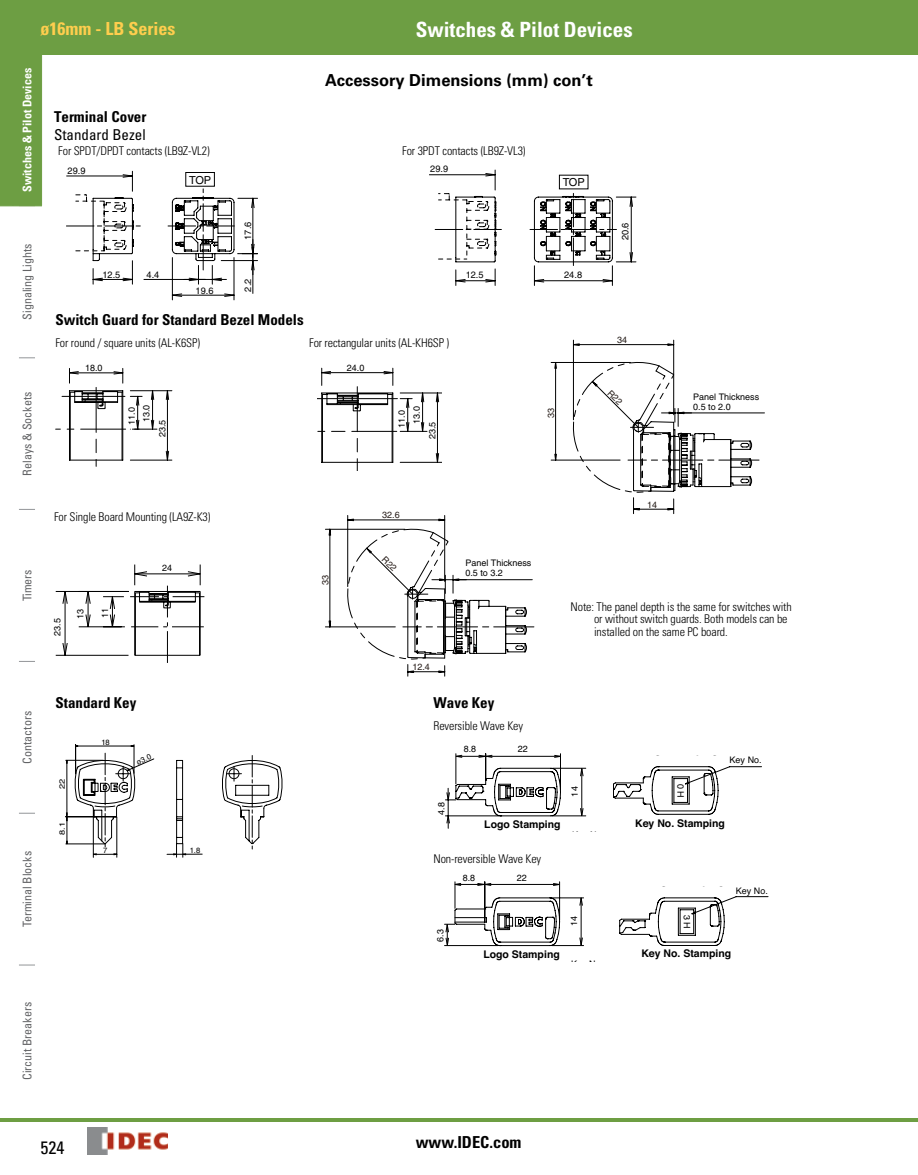
<style>
.page{position:relative;width:918px;height:1175px;background:#fff}
.page>*{position:absolute;margin:0;border:0;box-sizing:border-box;transform-origin:0 0}
.t1{font:700 condensed 21px "Univers LT Std";color:#fff}
.t2{font:700 condensed 18px "Univers LT Std";color:#ffce4e}
.t3{font:condensed 18px "Univers LT Std";color:#000}
.t4{font:700 16.5px "Univers LT Std";color:#000}
.t5{font:700 condensed 16.5px "Univers LT Std";color:#000}
.t6{font:700 condensed 15px "Univers LT Std";color:#000}
.t7{font:condensed 15px "Univers LT Std";color:#000}
.t8{font:300 condensed 12px/12.8px "Univers LT Std";letter-spacing:-.01em;color:#000}
.t9{font:condensed 12px "Univers LT Std";color:#636466}
.t10{font:700 condensed 12px "Univers LT Std";color:#fff}
.t11{font:10.95px "Helvetica";letter-spacing:-.02em;color:#000}
.t12{font:700 10.5px "Helvetica";color:#000}
.t13{font:9.3px "Helvetica";color:#000}
.t14{font:9px/10.5px "Helvetica";color:#000}
.t15{font:9px/10.5px "Helvetica";color:#000100}
.t16{font:9px "Helvetica";color:#241a16}
.t17{font:9px "Helvetica";color:#231a16}
.t18{font:7.65px "Helvetica";color:#000}
.t19{font:7.65px "Helvetica";color:#000;scale:1.2 1}
</style>
<div class="page">
<svg style="left:19px;top:357px;width:16px;height:1px"></svg>
<svg style="left:19px;top:509px;width:16px;height:1px"></svg>
<svg style="left:19px;top:661px;width:16px;height:1px"></svg>
<svg style="left:19px;top:813px;width:16px;height:1px"></svg>
<svg style="left:19px;top:964px;width:16px;height:1px"></svg>
<img style="left:88px;top:1127px;width:80px;height:27px">
<div style="left:0;top:54px;width:42px;height:153px;background:#6d9e43"></div>
<hr style="left:13px;top:54px;width:1px;height:152px;background:#6d9e43">
<hr style="left:41px;top:54px;width:1px;height:152px;background:#6d9e43">
<svg style="left:883px;top:54px;width:16px;height:1px"></svg>
<div style="left:0;top:0;width:918px;height:54px;background:#6d9e43"></div>
<hr style="left:0;top:1118px;width:918px;height:3px;background:#6d9e43">
<hr style="left:429px;top:174px;width:66px;height:1px;background:#000">
<svg style="left:432px;top:170px;width:204px;height:115px"></svg>
<hr style="left:56px;top:591px;width:73px;height:1px;background:#000">
<hr style="left:56px;top:655px;width:73px;height:1px;background:#000">
<svg style="left:62px;top:564px;width:142px;height:99px"></svg>
<hr style="left:400px;top:393px;width:41px;height:1px;background:#000">
<hr style="left:400px;top:462px;width:41px;height:1px;background:#000">
<svg style="left:318px;top:368px;width:121px;height:103px"></svg>
<hr style="left:172px;top:257px;width:1px;height:43px;background:#000">
<hr style="left:234px;top:257px;width:1px;height:43px;background:#000">
<svg style="left:66px;top:171px;width:192px;height:126px"></svg>
<div style="left:185px;top:172px;width:30px;height:15px;border:1px solid #000"></div>
<hr style="left:130px;top:390px;width:42px;height:1px;background:#000">
<hr style="left:130px;top:460px;width:42px;height:1px;background:#000">
<svg style="left:56px;top:368px;width:113px;height:98px"></svg>
<hr style="left:66px;top:843px;width:39px;height:1px;background:#000">
<hr style="left:66px;top:816px;width:51px;height:1px;background:#000">
<hr style="left:66px;top:760px;width:37px;height:1px;background:#000">
<svg style="left:66px;top:759px;width:2px;height:86px"></svg>
<svg style="left:74px;top:744px;width:208px;height:113px"></svg>
<svg style="left:445px;top:753px;width:317px;height:76px"></svg>
<svg style="left:444px;top:881px;width:324px;height:66px"></svg>
<svg style="left:325px;top:515px;width:209px;height:161px"></svg>
<svg style="left:551px;top:340px;width:214px;height:174px"></svg>
<h2 class="t2" style="left:40px;top:18px;width:136px">ø16mm - LB Series</h2>
<h1 class="t1" style="left:416px;top:17px;width:219px">Switches &amp; Pilot Devices</h1>
<p class="t10" style="left:20px;top:192px;width:126px;rotate:-90deg">Switches &amp; Pilot Devices</p>
<p class="t6" style="left:54px;top:107px;width:94px">Terminal Cover</p>
<p class="t7" style="left:54px;top:125px;width:93px">Standard Bezel</p>
<h3 class="t4" style="left:325px;top:70px;width:269px">Accessory Dimensions (mm) con’t</h3>
<p class="t8" style="left:58px;top:144px;width:153px">For SPDT/DPDT contacts (LB9Z-VL2)</p>
<p class="t8" style="left:402px;top:144px;width:125px">For 3PDT contacts (LB9Z-VL3)</p>
<p class="t13" style="left:68px;top:166px;width:20px">29.9</p>
<p class="t11" style="left:189px;top:173px;width:24px">TOP</p>
<p class="t13" style="left:243px;top:240px;width:20px;rotate:-90deg">17.6</p>
<p class="t13" style="left:430px;top:163px;width:20px">29.9</p>
<p class="t11" style="left:563px;top:176px;width:24px">TOP</p>
<p class="t13" style="left:620px;top:240px;width:20px;rotate:-90deg">20.6</p>
<p class="t9" style="left:20px;top:320px;width:77px;rotate:-90deg">Signaling Lights</p>
<p class="t9" style="left:20px;top:475px;width:85px;rotate:-90deg">Relays &amp; Sockets</p>
<p class="t9" style="left:20px;top:601px;width:33px;rotate:-90deg">Timers</p>
<p class="t9" style="left:20px;top:763px;width:54px;rotate:-90deg">Contactors</p>
<p class="t9" style="left:20px;top:927px;width:78px;rotate:-90deg">Terminal Blocks</p>
<p class="t9" style="left:20px;top:1080px;width:79px;rotate:-90deg">Circuit Breakers</p>
<p class="t13" style="left:102px;top:269px;width:20px">12.5</p>
<p class="t13" style="left:147px;top:269px;width:14px">4.4</p>
<p class="t13" style="left:196px;top:285px;width:20px">19.6</p>
<p class="t13" style="left:243px;top:291px;width:14px;rotate:-90deg">2.2</p>
<p class="t6" style="left:55px;top:311px;width:250px">Switch Guard for Standard Bezel Models</p>
<p class="t8" style="left:55px;top:336px;width:146px">For round / square units (AL-K6SP)</p>
<p class="t8" style="left:309px;top:336px;width:142px">For rectangular units (AL-KH6SP )</p>
<p class="t14" style="left:347px;top:362px;width:19px">24.0</p>
<p class="t14" style="left:396px;top:428px;width:19px;rotate:-90deg">11.0</p>
<p class="t14" style="left:85px;top:362px;width:19px">18.0</p>
<p class="t14" style="left:141px;top:422px;width:19px;rotate:-90deg">13.0</p>
<p class="t14" style="left:411px;top:424px;width:19px;rotate:-90deg">13.0</p>
<p class="t14" style="left:126px;top:425px;width:19px;rotate:-90deg">11.0</p>
<p class="t14" style="left:157px;top:437px;width:19px;rotate:-90deg">23.5</p>
<p class="t14" style="left:427px;top:439px;width:19px;rotate:-90deg">23.5</p>
<p class="t13" style="left:466px;top:269px;width:20px">12.5</p>
<p class="t13" style="left:564px;top:269px;width:20px">24.8</p>
<p class="t17" style="left:546px;top:418px;width:12px;rotate:-90deg">33</p>
<p class="t17" style="left:617px;top:335px;width:12px">34</p>
<p class="t14" style="left:693px;top:391px;width:68px">Panel Thickness<br>0.5 to 2.0</p>
<p class="t8" style="left:54px;top:511px;width:158px">For Single Board Mounting (LA9Z-K3)</p>
<p class="t14" style="left:52px;top:635px;width:19px;rotate:-90deg">23.5</p>
<p class="t14" style="left:75px;top:619px;width:12px;rotate:-90deg">13</p>
<p class="t14" style="left:100px;top:618px;width:12px;rotate:-90deg">11</p>
<p class="t14" style="left:162px;top:562px;width:12px">24</p>
<p class="t6" style="left:56px;top:694px;width:82px">Standard Key</p>
<p class="t18" style="left:101px;top:736px;width:10px">18</p>
<p class="t19" style="left:56px;top:789px;width:10px;rotate:-90deg">22</p>
<p class="t18" style="left:134px;top:757px;width:17px;rotate:-24deg">ø3.0</p>
<p class="t16" style="left:320px;top:584px;width:12px;rotate:-90deg">33</p>
<p class="t16" style="left:382px;top:510px;width:19px">32.6</p>
<p class="t15" style="left:465px;top:557px;width:68px">Panel Thickness<br>0.5 to 3.2</p>
<p class="t16" style="left:412px;top:662px;width:19px">12.4</p>
<p class="t6" style="left:434px;top:694px;width:62px">Wave Key</p>
<p class="t8" style="left:434px;top:719px;width:91px">Reversible Wave Key</p>
<p class="t14" style="left:464px;top:744px;width:14px">8.8</p>
<p class="t14" style="left:437px;top:814px;width:14px;rotate:-90deg">4.8</p>
<p class="t14" style="left:518px;top:744px;width:12px">22</p>
<p class="t17" style="left:647px;top:499px;width:12px">14</p>
<p class="t8" style="left:594px;top:600px;width:199px;text-indent:-24px">Note: The panel depth is the same for switches with or without switch guards. Both models can be installed on the same PC board.</p>
<p class="t14" style="left:570px;top:796px;width:12px;rotate:-90deg">14</p>
<p class="t14" style="left:685px;top:783px;width:16px;rotate:90deg">0 H</p>
<p class="t14" style="left:730px;top:755px;width:34px">Key No.</p>
<p class="t19" style="left:56px;top:834px;width:12px;rotate:-90deg">8.1</p>
<p class="t18" style="left:103px;top:844px;width:6px">7</p>
<p class="t18" style="left:190px;top:844px;width:12px">1.8</p>
<p class="t12" style="left:484px;top:815px;width:78px">Logo Stamping</p>
<p class="t8" style="left:434px;top:852px;width:109px">Non-reversible Wave Key</p>
<p class="t14" style="left:528px;top:858px;width:16px;rotate:90deg">0 H</p>
<p class="t14" style="left:463px;top:873px;width:14px">8.8</p>
<p class="t14" style="left:517px;top:873px;width:12px">22</p>
<p class="t14" style="left:436px;top:942px;width:14px;rotate:-90deg">6.3</p>
<p class="t12" style="left:483px;top:944px;width:78px">Logo Stamping</p>
<p class="t14" style="left:569px;top:926px;width:12px;rotate:-90deg">14</p>
<p class="t12" style="left:635px;top:814px;width:91px">Key No. Stamping</p>
<p class="t14" style="left:692px;top:914px;width:16px;rotate:90deg">3 H</p>
<p class="t14" style="left:736px;top:885px;width:34px">Key No.</p>
<p class="t12" style="left:641px;top:943px;width:91px">Key No. Stamping</p>
<h2 class="t3" style="left:40px;top:1136px;width:25px">524</h2>
<h3 class="t5" style="left:416px;top:1131px;width:107px">www.IDEC.com</h3>
</div>
